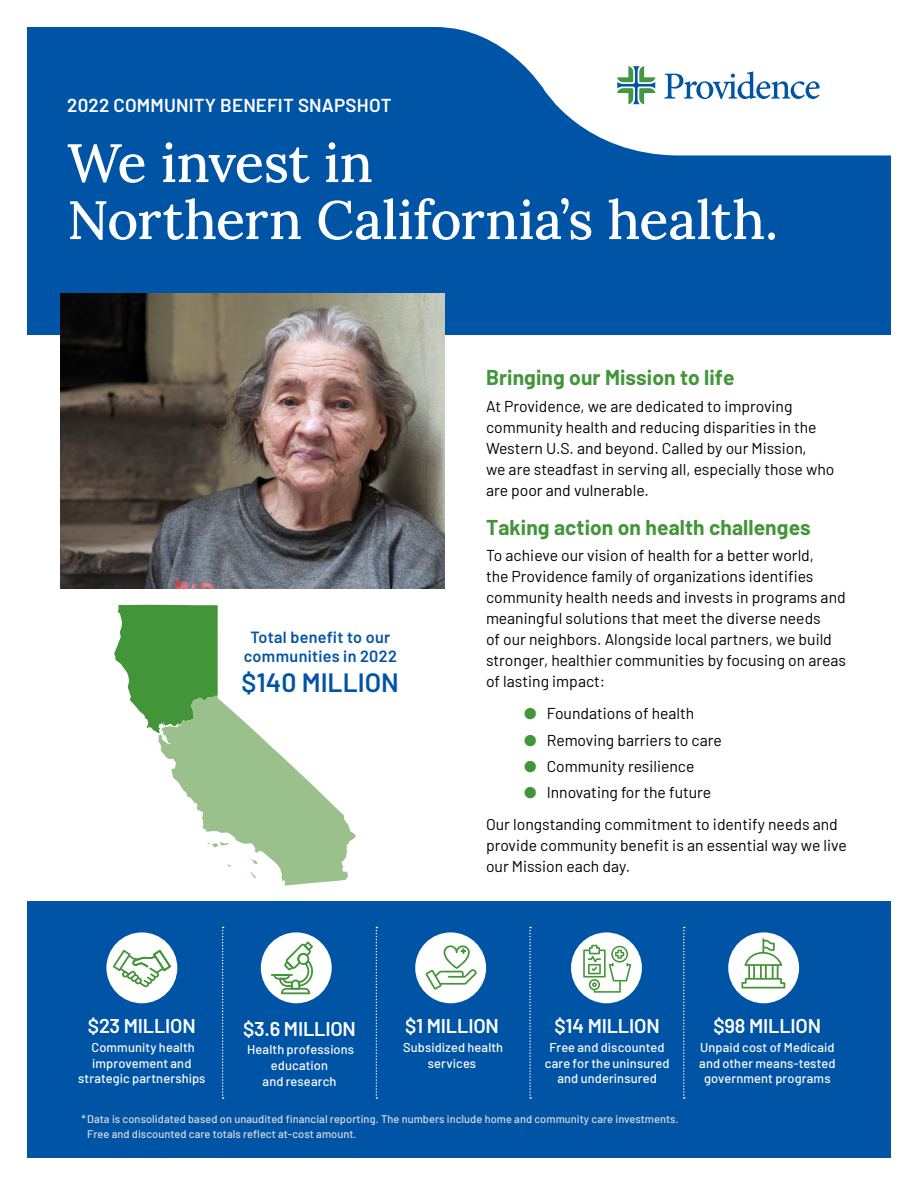
<style>
.page{position:relative;width:918px;height:1188px;background:#fff}
.page>*{position:absolute;margin:0;border:0;box-sizing:border-box;transform-origin:0 0}
.t1{font:54px/57px "Lora";letter-spacing:-.005em;color:#fff}
.t2{font:600 26.4px "Barlow";color:#0054a6}
.t3{font:700 21px "Barlow";letter-spacing:.005em;color:#439539}
.t4{font:600 19.95px "Barlow";letter-spacing:-.01em;color:#fff}
.t5{font:600 18.75px "Barlow";letter-spacing:.01em;color:#fff}
.t6{font:600 16.2px/19px "Barlow";letter-spacing:.02em;color:#0054a6;text-align:center}
.t7{font:15.75px/21px "Barlow";color:#000}
.t8{font:500 12.75px/15.6px "Barlow";letter-spacing:.01em;color:#fff;text-align:center}
.t9{font:500 11.1px/14.9px "Barlow";letter-spacing:.005em;color:#deddda}
.s1{color:#439539}
</style>
<div class="page">
<div style="left:27px;top:27px;width:864px;height:308px;background:#0054a6"></div>
<svg style="left:480px;top:36px;width:411px;height:119px;fill:#fff"></svg>
<svg style="left:664px;top:71px;width:156px;height:28px"></svg>
<svg style="left:617px;top:66px;width:38px;height:38px"></svg>
<div style="left:438px;top:27px;width:453px;height:9px;background:#fff"></div>
<img style="left:61px;top:293px;width:384px;height:296px">
<div style="left:27px;top:902px;width:864px;height:256px;background:#0054a6"></div>
<svg style="left:222px;top:927px;width:2px;height:172px"></svg>
<svg style="left:376px;top:927px;width:1px;height:172px"></svg>
<svg style="left:529px;top:927px;width:2px;height:172px"></svg>
<svg style="left:683px;top:927px;width:2px;height:172px"></svg>
<div style="left:415px;top:932px;width:71px;height:71px;background:#fff;border-radius:50%"></div>
<svg style="left:425px;top:945px;width:52px;height:45px"></svg>
<div style="left:261px;top:932px;width:71px;height:71px;background:#fff;border-radius:50%"></div>
<hr style="left:271px;top:974px;width:22px;height:2px;background:#439539">
<svg style="left:274px;top:941px;width:39px;height:53px"></svg>
<div style="left:571px;top:932px;width:71px;height:71px;background:#fff;border-radius:50%"></div>
<svg style="left:583px;top:945px;width:48px;height:48px"></svg>
<div style="left:728px;top:932px;width:71px;height:71px;background:#fff;border-radius:50%"></div>
<svg style="left:741px;top:938px;width:44px;height:51px"></svg>
<div style="left:106px;top:932px;width:71px;height:71px;background:#fff;border-radius:50%"></div>
<svg style="left:113px;top:950px;width:58px;height:37px"></svg>
<svg style="left:114px;top:605px;width:242px;height:281px"></svg>
<p class="t5" style="left:67px;top:91px;width:326px">2022 COMMUNITY BENEFIT SNAPSHOT</p>
<h1 class="t1" style="left:67px;top:131px;width:712px">We invest in<br>Northern California’s health.</h1>
<p class="t6" style="left:244px;top:626px;width:155px">Total benefit to our communities in 2022</p>
<h2 class="t2" style="left:242px;top:663px;width:159px">$140 MILLION</h2>
<h3 class="t3" style="left:486px;top:362px;width:250px">Bringing our Mission to life</h3>
<p class="t7" style="left:486px;top:394px;width:350px">At Providence, we are dedicated to improving community health and reducing disparities in the Western U.S. and beyond. Called by our Mission,<br>we are steadfast in serving all, especially those who are poor and vulnerable.</p>
<h3 class="t3" style="left:486px;top:512px;width:326px">Taking action on health challenges</h3>
<p class="t7" style="left:486px;top:544px;width:362px">To achieve our vision of health for a better world,<br>the Providence family of organizations identifies community health needs and invests in programs and meaningful solutions that meet the diverse needs<br>of our neighbors. Alongside local partners, we build stronger, healthier communities by focusing on areas of lasting impact:</p>
<p class="t7" style="left:524px;top:702px;width:172px"><span class="s1">●</span> Foundations of health</p>
<p class="t7" style="left:524px;top:728px;width:199px"><span class="s1">●</span> Removing barriers to care</p>
<p class="t7" style="left:524px;top:755px;width:172px"><span class="s1">●</span> Community resilience</p>
<p class="t7" style="left:486px;top:776px;width:353px;line-height:31.8px;text-indent:38px"><span class="s1">●</span> Innovating for the future<br>Our longstanding commitment to identify needs and</p>
<p class="t7" style="left:486px;top:834px;width:362px">provide community benefit is an essential way we live our Mission each day.</p>
<p class="t4" style="left:88px;top:1012px;width:109px">$23 MILLION</p>
<p class="t8" style="left:78px;top:1039px;width:129px">Community health improvement and strategic partnerships</p>
<p class="t4" style="left:243px;top:1014px;width:114px">$3.6 MILLION</p>
<p class="t8" style="left:247px;top:1041px;width:108px">Health professions education<br>and research</p>
<p class="t4" style="left:405px;top:1012px;width:95px">$1 MILLION</p>
<p class="t8" style="left:403px;top:1039px;width:102px">Subsidized health services</p>
<p class="t4" style="left:555px;top:1012px;width:107px">$14 MILLION</p>
<p class="t8" style="left:545px;top:1039px;width:126px">Free and discounted care for the uninsured and underinsured</p>
<p class="t4" style="left:714px;top:1012px;width:109px">$98 MILLION</p>
<p class="t8" style="left:699px;top:1039px;width:138px">Unpaid cost of Medicaid and other means-tested government programs</p>
<p class="t9" style="left:87px;top:1111px;width:593px;text-indent:-6px">* Data is consolidated based on unaudited financial reporting. The numbers include home and community care investments.<br>Free and discounted care totals reflect at-cost amount.</p>
</div>
